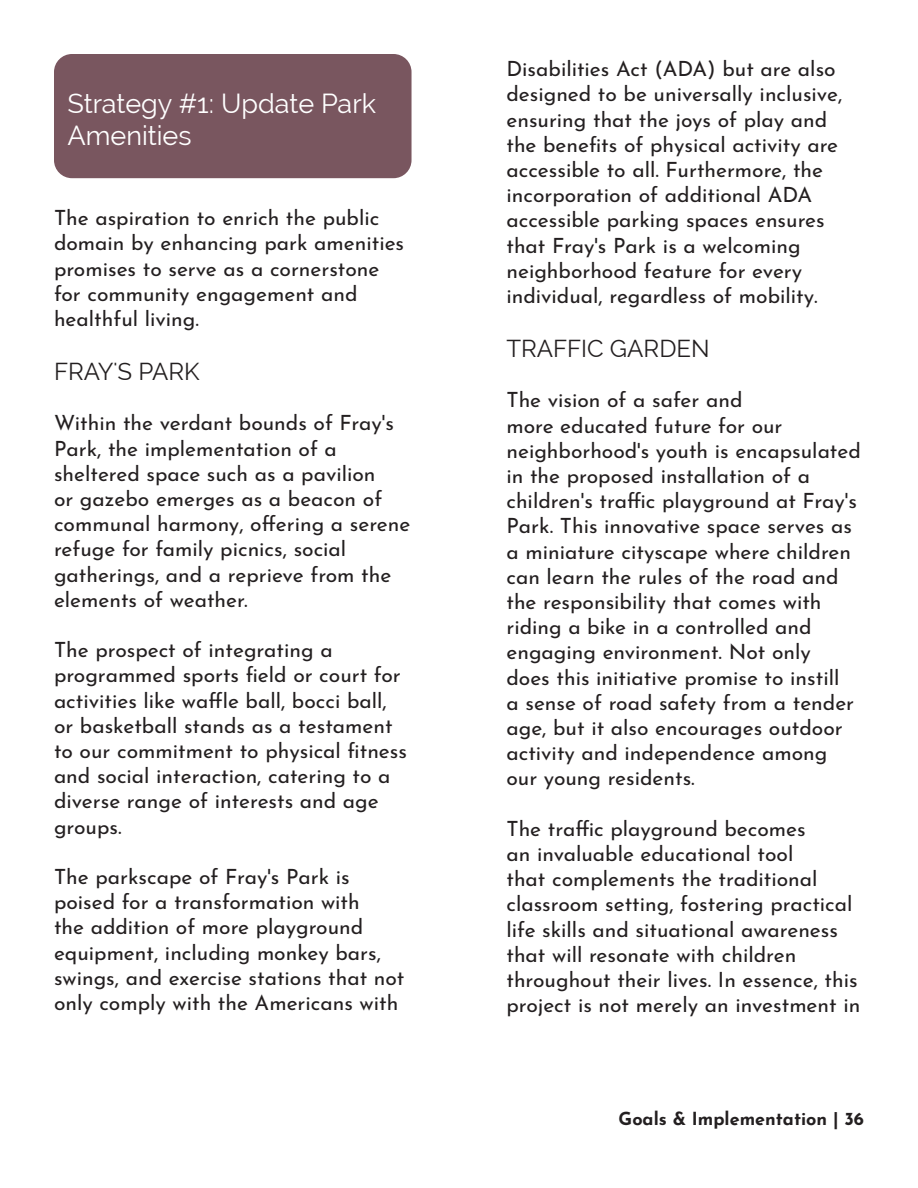
<style>
.page{position:relative;width:918px;height:1188px;background:#fff}
.page>*{position:absolute;margin:0;border:0;box-sizing:border-box;transform-origin:0 0}
.Section_Title{font:27px/32.4px "Raleway";color:#fff}
.Sub_Section{font:24px "Raleway";color:#231f20}
.t1{font:21px/25.2px "Josefin Sans";color:#231f20}
.t2{font:700 18px "Josefin Sans";color:#231f20}
</style>
<div class="page">
<div style="left:54px;top:54px;width:358px;height:124px;background:#79565f;border-radius:18px"></div>
<p class="Section_Title" style="left:68px;top:87px;width:310px">Strategy #1: Update Park<br>Amenities</p>
<p class="t1" style="left:54px;top:203px;width:352px">The aspiration to enrich the public domain by enhancing park amenities promises to serve as a cornerstone for community engagement and healthful living.</p>
<p class="Sub_Section" style="left:54px;top:358px;width:147px">FRAY'S PARK</p>
<p class="t1" style="left:54px;top:408px;width:358px">Within the verdant bounds of Fray's<br>Park, the implementation of a sheltered space such as a pavilion<br>or gazebo emerges as a beacon of communal harmony, offering a serene refuge for family picnics, social gatherings, and a reprieve from the elements of weather.</p>
<p class="t1" style="left:54px;top:635px;width:355px">The prospect of integrating a programmed sports field or court for activities like waffle ball, bocci ball, or basketball stands as a testament to our commitment to physical fitness and social interaction, catering to a diverse range of interests and age groups.</p>
<p class="t1" style="left:54px;top:862px;width:352px">The parkscape of Fray's Park is poised for a transformation with<br>the addition of more playground equipment, including monkey bars, swings, and exercise stations that not only comply with the Americans with</p>
<p class="t1" style="left:506px;top:54px;width:337px">Disabilities Act (ADA) but are also designed to be universally inclusive, ensuring that the joys of play and the benefits of physical activity are accessible to all. Furthermore, the incorporation of additional ADA accessible parking spaces ensures that Fray's Park is a welcoming neighborhood feature for every individual, regardless of mobility.</p>
<p class="Sub_Section" style="left:506px;top:335px;width:205px">TRAFFIC GARDEN</p>
<p class="t1" style="left:506px;top:385px;width:356px">The vision of a safer and<br>more educated future for our neighborhood's youth is encapsulated in the proposed installation of a children's traffic playground at Fray's Park. This innovative space serves as a miniature cityscape where children can learn the rules of the road and the responsibility that comes with riding a bike in a controlled and engaging environment. Not only<br>does this initiative promise to instill<br>a sense of road safety from a tender age, but it also encourages outdoor activity and independence among our young residents.</p>
<p class="t1" style="left:506px;top:813px;width:355px">The traffic playground becomes<br>an invaluable educational tool<br>that complements the traditional classroom setting, fostering practical life skills and situational awareness that will resonate with children throughout their lives. In essence, this project is not merely an investment in</p>
<p class="t2" style="left:619px;top:1102px;width:247px">Goals &amp; Implementation | 36</p>
</div>
